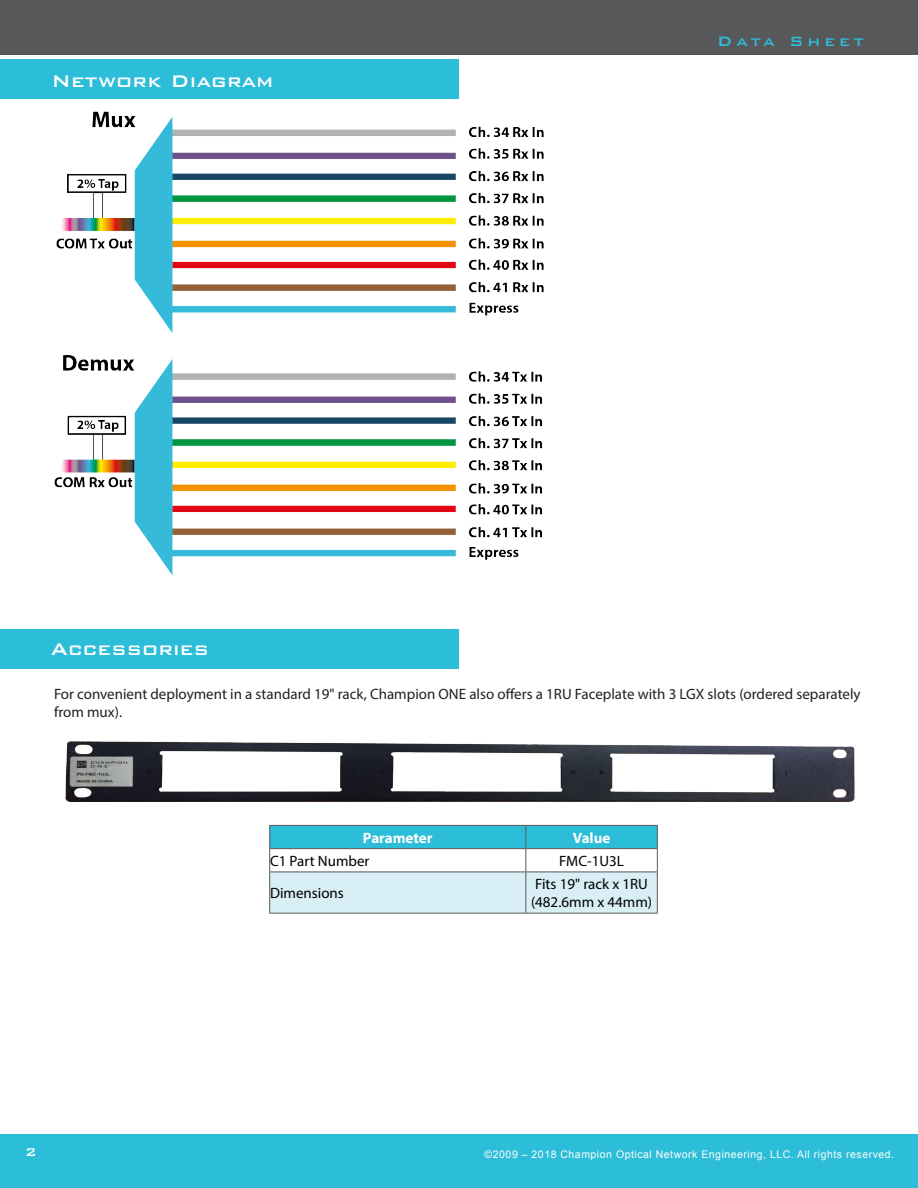
<style>
.page{position:relative;width:918px;height:1188px;background:#fff}
.page>*{position:absolute;margin:0;border:0;box-sizing:border-box;transform-origin:0 0}
.t1{font:500 22.5px "Bank Gothic BT";letter-spacing:.01em;color:#fff}
.t2{font:500 18px "Bank Gothic BT";letter-spacing:.21em;color:#2cbdd8}
.t3{font:15px/18px "Myriad Pro";color:#231f20}
.t4{font:15px/18px "Myriad Pro";color:#000}
.t5{font:700 15px "Myriad Pro";color:#fff}
.t6{font:500 15px "Bank Gothic BT";color:#fff}
.t7{font:10.5px "Arial";letter-spacing:.05em;color:#fff}
</style>
<div class="page">
<div style="left:0;top:1134px;width:918px;height:54px;background:#2cbdd8"></div>
<div style="left:0;top:0;width:918px;height:55px;background:#57585a"></div>
<div style="left:0;top:60px;width:459px;height:39px;background:#2cbdd8"></div>
<img style="left:54px;top:111px;width:490px;height:465px">
<div style="left:0;top:630px;width:459px;height:39px;background:#2cbdd8"></div>
<svg style="left:269px;top:825px;width:389px;height:88px"></svg>
<hr style="left:269px;top:872px;width:257px;height:1px;background:#57585a">
<hr style="left:269px;top:872px;width:1px;height:41px;background:#57585a">
<hr style="left:526px;top:872px;width:132px;height:1px;background:#57585a">
<hr style="left:525px;top:872px;width:1px;height:41px;background:#57585a">
<hr style="left:657px;top:872px;width:1px;height:41px;background:#57585a">
<hr style="left:269px;top:913px;width:257px;height:1px;background:#57585a">
<hr style="left:526px;top:913px;width:132px;height:1px;background:#57585a">
<img style="left:65px;top:741px;width:790px;height:61px">
<p class="t1" style="left:51px;top:68px;width:224px">Network Diagram</p>
<p class="t2" style="left:717px;top:31px;width:148px">Data Sheet</p>
<p class="t1" style="left:51px;top:637px;width:159px">Accessories</p>
<p class="t3" style="left:54px;top:685px;width:808px">For convenient deployment in a standard 19" rack, Champion ONE also offers a 1RU Faceplate with 3 LGX slots (ordered separately from mux).</p>
<p class="t5" style="left:363px;top:828px;width:71px">Parameter</p>
<p class="t5" style="left:573px;top:828px;width:39px">Value</p>
<p class="t4" style="left:270px;top:852px;width:101px">C1 Part Number</p>
<p class="t4" style="left:559px;top:852px;width:66px">FMC-1U3L</p>
<p class="t4" style="left:270px;top:884px;width:75px">Dimensions</p>
<p class="t4" style="left:531px;top:875px;width:123px">Fits 19" rack x 1RU (482.6mm x 44mm)</p>
<p class="t6" style="left:25px;top:1144px;width:13px">2</p>
<p class="t7" style="left:485px;top:1147px;width:411px">©2009 – 2018 Champion Optical Network Engineering, LLC. All rights reserved.</p>
</div>
